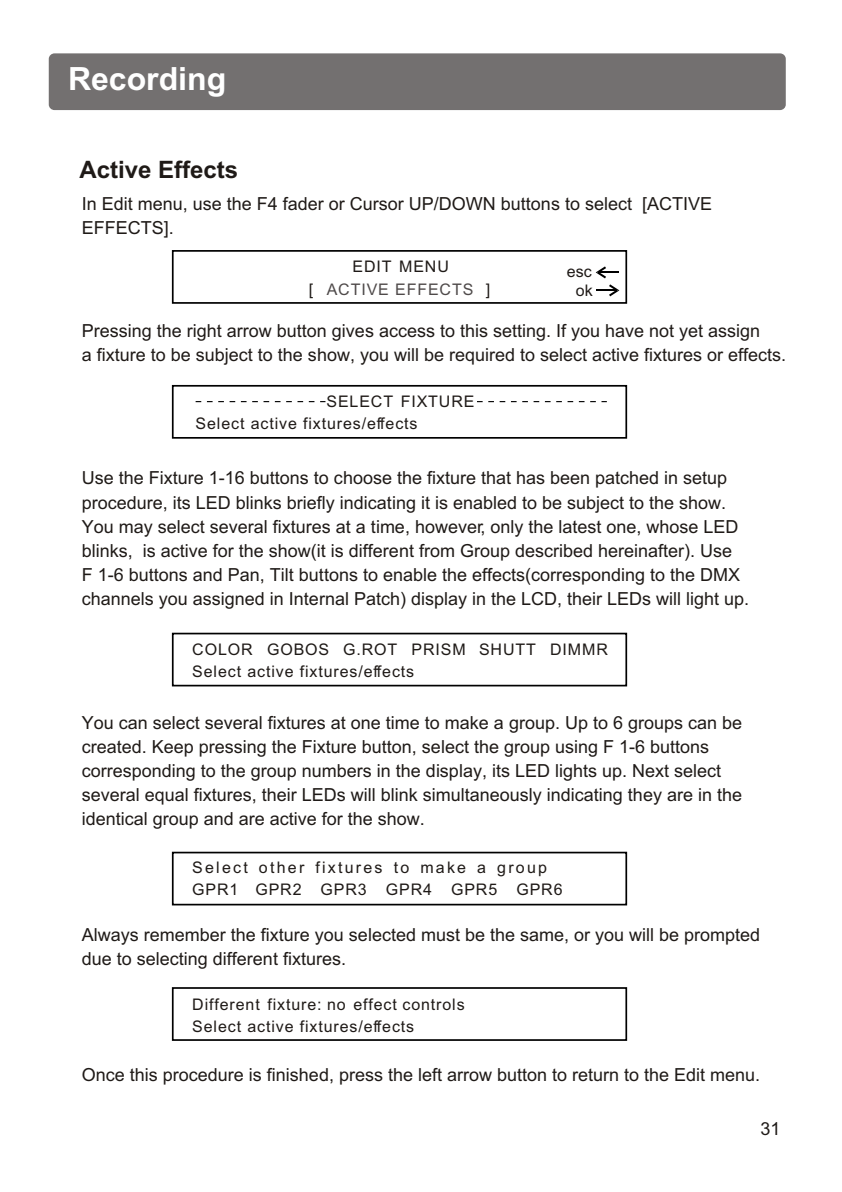
<style>
.page{position:relative;width:842px;height:1192px;background:#fff}
.page>*{position:absolute;margin:0;border:0;box-sizing:border-box;transform-origin:0 0}
.t1{font:700 32px "Arial";color:#fff}
.t2{font:700 24px "Arial";color:#1f1a17}
.t3{font:18px/24.2px "Arial";color:#1f1a17}
.t4{font:16px "Arial";letter-spacing:.055em;color:#1f1a17}
.t5{font:16px/22.4px "Arial";letter-spacing:.14em;color:#1f1a17}
.t6{font:16px "Arial";letter-spacing:.055em;color:#4f4a4a}
.s1{color:#1f1a17}
</style>
<div class="page">
<div style="left:49px;top:53px;width:737px;height:57px;background:#737070;border-radius:6px"></div>
<div style="left:172px;top:250px;width:455px;height:54px;border:2px solid #000"></div>
<svg style="left:596px;top:266px;width:23px;height:12px"></svg>
<svg style="left:596px;top:284px;width:23px;height:12px"></svg>
<div style="left:172px;top:385px;width:455px;height:54px;border:2px solid #000"></div>
<svg style="left:196px;top:401px;width:129px;height:1px"></svg>
<svg style="left:477px;top:401px;width:130px;height:1px"></svg>
<div style="left:172px;top:633px;width:455px;height:53px;border:2px solid #000"></div>
<div style="left:172px;top:852px;width:455px;height:53px;border:2px solid #000"></div>
<div style="left:172px;top:987px;width:455px;height:54px;border:2px solid #000"></div>
<h1 class="t1" style="left:68px;top:67px;width:160px">Recording</h1>
<h2 class="t2" style="left:80px;top:161px;width:160px">Active Effects</h2>
<p class="t3" style="left:82px;top:194px;width:632px">In Edit menu, use the F4 fader or Cursor UP/DOWN buttons to select [ACTIVE<br>EFFECTS].</p>
<p class="t4" style="left:353px;top:261px;width:98px">EDIT MENU</p>
<p class="t4" style="left:567px;top:265px;width:26px">esc</p>
<p class="t6" style="left:309px;top:283px;width:183px"><span class="s1">[</span> ACTIVE EFFECTS <span class="s1">]</span></p>
<p class="t4" style="left:576px;top:284px;width:18px">ok</p>
<p class="t3" style="left:82px;top:321px;width:706px">Pressing the right arrow button gives access to this setting. If you have not yet assign<br>a fixture to be subject to the show, you will be required to select active fixtures or effects.</p>
<p class="t4" style="left:327px;top:396px;width:149px">SELECT FIXTURE</p>
<p class="t4" style="left:196px;top:418px;width:224px">Select active fixtures/effects</p>
<p class="t3" style="left:82px;top:468px;width:669px">Use the Fixture 1-16 buttons to choose the fixture that has been patched in setup procedure, its LED blinks briefly indicating it is enabled to be subject to the show.<br>You may select several fixtures at a time, however, only the latest one, whose LED blinks, is active for the show(it is different from Group described hereinafter). Use<br>F 1-6 buttons and Pan, Tilt buttons to enable the effects(corresponding to the DMX channels you assigned in Internal Patch) display in the LCD, their LEDs will light up.</p>
<p class="t4" style="left:192px;top:643px;width:417px">COLOR GOBOS G.ROT PRISM SHUTT DIMMR</p>
<p class="t4" style="left:192px;top:666px;width:224px">Select active fixtures/effects</p>
<p class="t3" style="left:82px;top:712px;width:662px">You can select several fixtures at one time to make a group. Up to 6 groups can be created. Keep pressing the Fixture button, select the group using F 1-6 buttons corresponding to the group numbers in the display, its LED lights up. Next select several equal fixtures, their LEDs will blink simultaneously indicating they are in the identical group and are active for the show.</p>
<p class="t5" style="left:192px;top:857px;width:372px">Select other fixtures to make a group<br>GPR1 GPR2 GPR3 GPR4 GPR5 GPR6</p>
<p class="t3" style="left:82px;top:924px;width:680px">Always remember the fixture you selected must be the same, or you will be prompted due to selecting different fixtures.</p>
<p class="t4" style="left:192px;top:998px;width:274px">Different fixture: no effect controls</p>
<p class="t4" style="left:192px;top:1020px;width:224px">Select active fixtures/effects</p>
<p class="t3" style="left:82px;top:1064px;width:680px">Once this procedure is finished, press the left arrow button to return to the Edit menu.</p>
<p class="t3" style="left:761px;top:1118px;width:22px">31</p>
</div>
